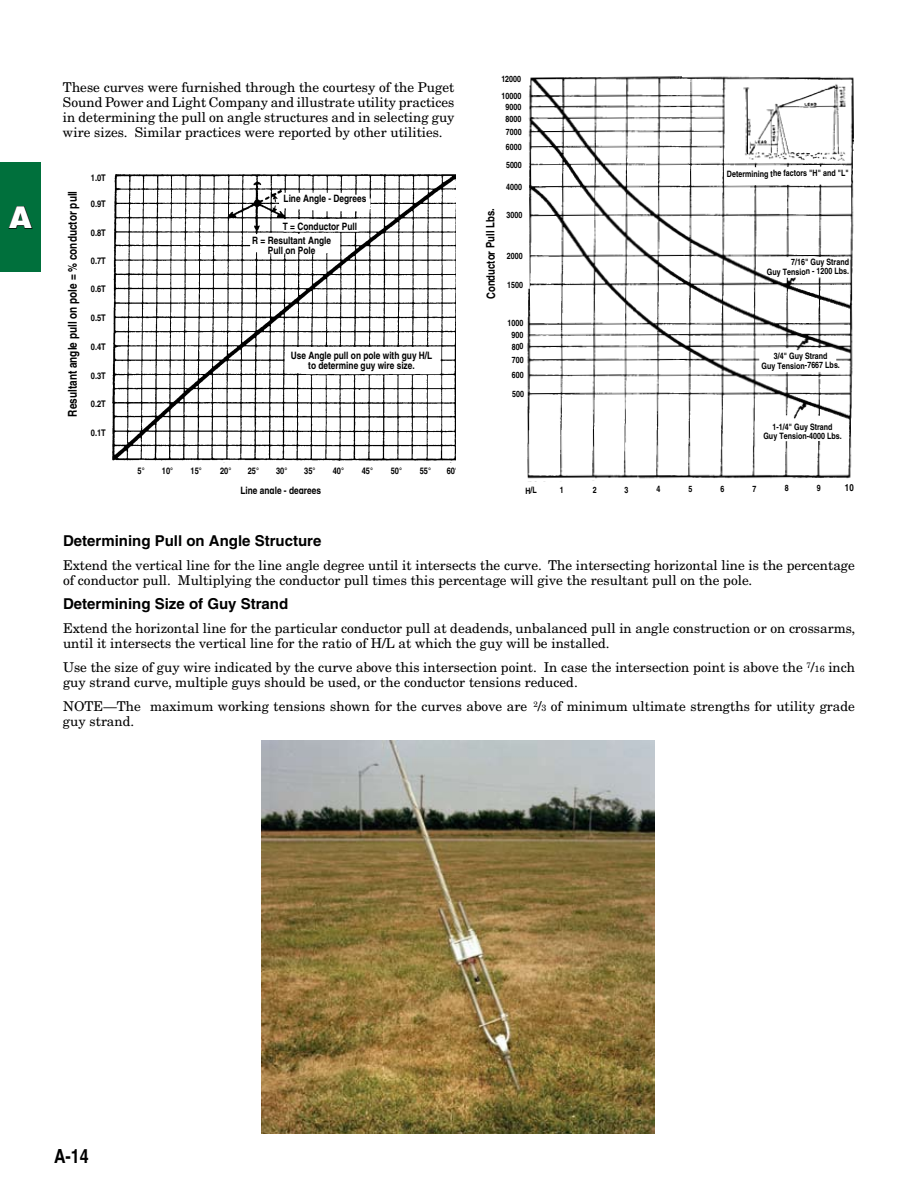
<style>
.page{position:relative;width:918px;height:1188px;background:#fff}
.page>*{position:absolute;margin:0;border:0;box-sizing:border-box;transform-origin:0 0}
.t1{font:700 condensed 19.5px "Helvetica";color:#000}
.t2{font:700 15px "Helvetica";color:#000}
.t3{font:13.5px/15px "New Century Schlbk";color:#000}
.t4{font:700 condensed 12.15px "Helvetica";color:#000}
.t5{font:700 condensed 11.55px "Helvetica";letter-spacing:-.01em;color:#000}
.t6{font:700 condensed 10.2px/10.1px "Helvetica";color:#000;text-align:center}
.t7{font:700 condensed 9.75px "Helvetica";color:#000}
.t8{font:700 condensed 9.15px "Helvetica";color:#000}
.t9{font:700 condensed 8.7px/9.3px "Helvetica";color:#000;text-align:center}
.s1{font-size:9px}
</style>
<div class="page">
<div style="left:0;top:162px;width:40px;height:110px;background:#00703c"></div>
<img style="left:112px;top:174px;width:344px;height:289px">
<img style="left:262px;top:741px;width:393px;height:393px">
<svg style="left:8px;top:206px;width:25px;height:23px"></svg>
<svg style="left:526px;top:76px;width:328px;height:406px"></svg>
<p class="t3" style="left:63px;top:79px;width:393px;text-align:justify">These curves were furnished through the courtesy of the Puget Sound Power and Light Company and illustrate utility practices in determining the pull on angle structures and in selecting guy wire sizes. Similar practices were reported by other utilities.</p>
<p class="t4" style="left:65px;top:417px;width:227px;rotate:-90deg">Resultant angle pull on pole = % conductor pull</p>
<p class="t8" style="left:91px;top:172px;width:16px">1.0T</p>
<p class="t8" style="left:91px;top:198px;width:16px">0.9T</p>
<p class="t8" style="left:91px;top:227px;width:16px">0.8T</p>
<p class="t8" style="left:91px;top:255px;width:16px">0.7T</p>
<p class="t8" style="left:91px;top:283px;width:16px">0.6T</p>
<p class="t8" style="left:91px;top:312px;width:16px">0.5T</p>
<p class="t8" style="left:91px;top:341px;width:16px">0.4T</p>
<p class="t8" style="left:91px;top:370px;width:16px">0.3T</p>
<p class="t8" style="left:91px;top:398px;width:16px">0.2T</p>
<p class="t8" style="left:91px;top:427px;width:16px">0.1T</p>
<p class="t6" style="left:284px;top:194px;width:84px">Line Angle - Degrees</p>
<p class="t6" style="left:283px;top:221px;width:76px">T = Conductor Pull</p>
<p class="t6" style="left:252px;top:235px;width:80px">R = Resultant Angle<br>Pull on Pole</p>
<p class="t6" style="left:291px;top:350px;width:143px">Use Angle pull on pole with guy H/L to determine guy wire size.</p>
<p class="t8" style="left:138px;top:466px;width:9px">5°</p>
<p class="t8" style="left:162px;top:466px;width:13px">10°</p>
<p class="t8" style="left:191px;top:466px;width:13px">15°</p>
<p class="t8" style="left:220px;top:466px;width:13px">20°</p>
<p class="t8" style="left:248px;top:466px;width:13px">25°</p>
<p class="t8" style="left:276px;top:466px;width:13px">30°</p>
<p class="t8" style="left:304px;top:466px;width:13px">35°</p>
<p class="t8" style="left:333px;top:466px;width:13px">40°</p>
<p class="t8" style="left:362px;top:466px;width:13px">45°</p>
<p class="t8" style="left:391px;top:466px;width:13px">50°</p>
<p class="t8" style="left:420px;top:466px;width:13px">55°</p>
<p class="t8" style="left:447px;top:466px;width:13px">60°</p>
<p class="t6" style="left:240px;top:485px;width:82px">Line angle - degrees</p>
<p class="t9" style="left:501px;top:74px;width:21px;rotate:-1deg">12000</p>
<p class="t9" style="left:501px;top:91px;width:21px;rotate:-1deg">10000</p>
<p class="t9" style="left:505px;top:102px;width:17px;rotate:-1deg">9000</p>
<p class="t9" style="left:506px;top:114px;width:17px;rotate:-1deg">8000</p>
<p class="t9" style="left:506px;top:127px;width:17px;rotate:-1deg">7000</p>
<p class="t9" style="left:506px;top:142px;width:17px;rotate:-1deg">6000</p>
<p class="t9" style="left:506px;top:160px;width:17px;rotate:-1deg">5000</p>
<p class="t5" style="left:484px;top:299px;width:93px;rotate:-90deg">Conductor Pull Lbs.</p>
<p class="t9" style="left:506px;top:182px;width:17px;rotate:-1deg">4000</p>
<p class="t9" style="left:506px;top:210px;width:17px;rotate:-1deg">3000</p>
<p class="t9" style="left:507px;top:251px;width:17px;rotate:-1deg">2000</p>
<p class="t9" style="left:507px;top:280px;width:17px;rotate:-1deg">1500</p>
<p class="t9" style="left:507px;top:318px;width:17px;rotate:-1deg">1000</p>
<p class="t9" style="left:727px;top:170px;width:124px;rotate:-1deg">Determining the factors "H" and "L"</p>
<p class="t9" style="left:767px;top:258px;width:84px;text-align:right;rotate:-1deg">7/16" Guy Strand<br>Guy Tension - 1200 Lbs.</p>
<p class="t9" style="left:761px;top:352px;width:80px;rotate:-1deg">3/4" Guy Strand<br>Guy Tension-7667 Lbs.</p>
<p class="t9" style="left:763px;top:423px;width:80px;rotate:-1deg">1-1/4" Guy Strand<br>Guy Tension-4000 Lbs.</p>
<p class="t7" style="left:845px;top:481px;width:10px">10</p>
<p class="t2" style="left:63px;top:532px;width:260px">Determining Pull on Angle Structure</p>
<p class="t3" style="left:63px;top:558px;width:793px">Extend the vertical line for the line angle degree until it intersects the curve. The intersecting horizontal line is the percentage of conductor pull. Multiplying the conductor pull times this percentage will give the resultant pull on the pole.</p>
<p class="t2" style="left:63px;top:595px;width:227px">Determining Size of Guy Strand</p>
<p class="t3" style="left:63px;top:621px;width:794px">Extend the horizontal line for the particular conductor pull at deadends, unbalanced pull in angle construction or on crossarms, until it intersects the vertical line for the ratio of H/L at which the guy will be installed.</p>
<p class="t3" style="left:63px;top:660px;width:793px">Use the size of guy wire indicated by the curve above this intersection point. In case the intersection point is above the <sup>7</sup>/<span class="s1">16</span> inch guy strand curve, multiple guys should be used, or the conductor tensions reduced.</p>
<p class="t3" style="left:63px;top:699px;width:793px">NOTE—The maximum working tensions shown for the curves above are <sup>2</sup>/<span class="s1">3</span> of minimum ultimate strengths for utility grade guy strand.</p>
<h1 class="t1" style="left:54px;top:1144px;width:36px">A-14</h1>
</div>
